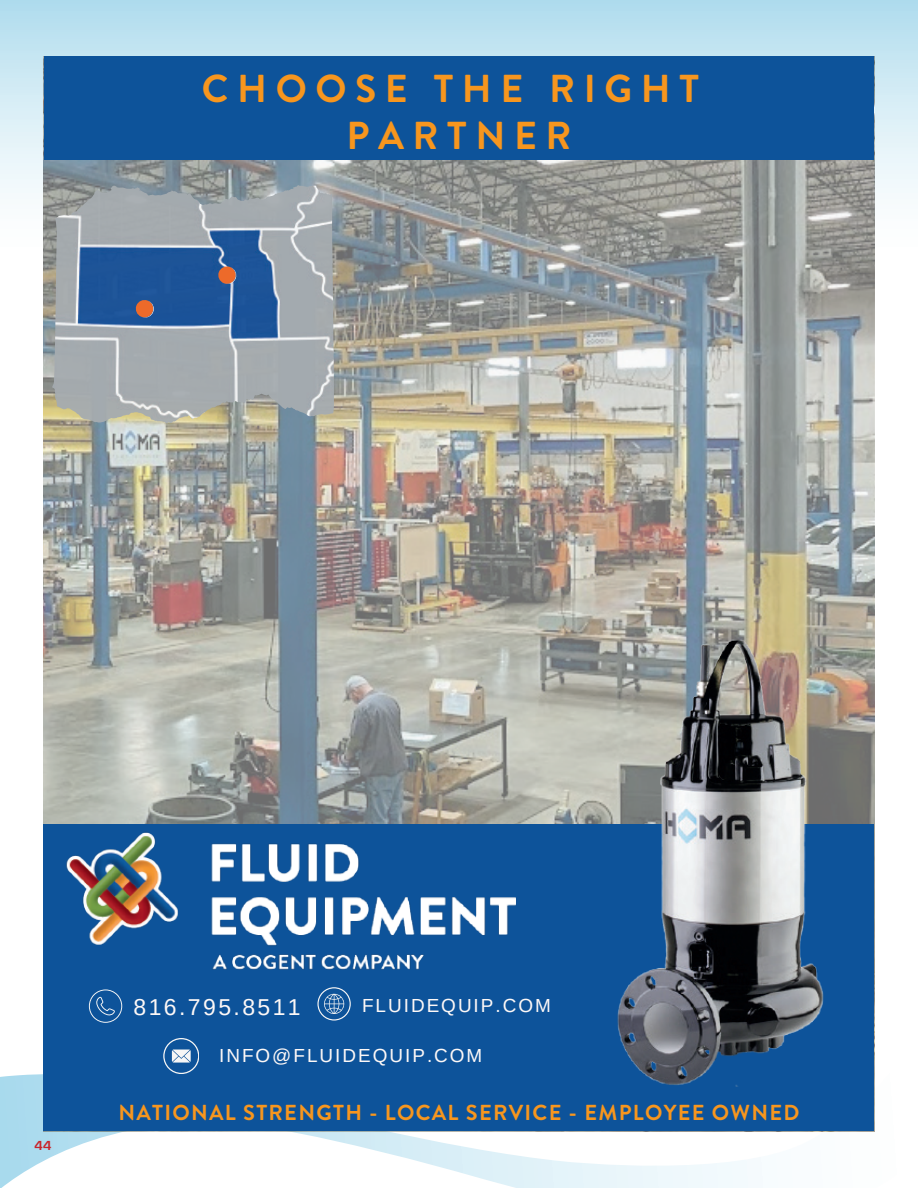
<style>
.page{position:relative;width:918px;height:1188px;background:#fff}
.page>*{position:absolute;margin:0;border:0;box-sizing:border-box;transform-origin:0 0}
.t1{font:700 38.85px/46.8px "Brandon Grotesque";letter-spacing:.22em;color:#f7961e;text-align:center}
.t2{font:22.95px "Arimo";letter-spacing:.105em;color:#fdf8f7}
.t3{font:700 21.75px "Brandon Grotesque";letter-spacing:.06em;color:#f7961e}
.t4{font:18.9px "Arimo";letter-spacing:.105em;color:#fdf8f7}
.t5{font:700 13.5px "Eurostile";color:#c8242b}
</style>
<div class="page">
<svg style="left:0;top:1062px;width:875px;height:126px"></svg>
<svg style="left:0;top:0;width:918px;height:256px;background:#c2e3f0"></svg>
<img style="left:44px;top:57px;width:830px;height:767px">
<div style="left:45px;top:57px;width:829px;height:103px;background:#0d539a"></div>
<div style="left:44px;top:824px;width:830px;height:307px;background:#0d539a"></div>
<img style="left:60px;top:822px;width:420px;height:148px">
<svg style="left:89px;top:989px;width:33px;height:34px"></svg>
<svg style="left:163px;top:1038px;width:36px;height:36px"></svg>
<svg style="left:317px;top:987px;width:34px;height:34px"></svg>
<img style="left:480px;top:620px;width:394px;height:467px">
<img style="left:127px;top:185px;width:171px;height:20px">
<svg style="left:217px;top:265px;width:20px;height:20px"></svg>
<svg style="left:135px;top:299px;width:20px;height:19px"></svg>
<h1 class="t1" style="left:202px;top:66px;width:498px">CHOOSE THE RIGHT<br>PARTNER</h1>
<p class="t5" style="left:35px;top:1138px;width:18px">44</p>
<p class="t4" style="left:362px;top:994px;width:190px">FLUIDEQUIP.COM</p>
<p class="t2" style="left:134px;top:993px;width:169px">816.795.8511</p>
<p class="t4" style="left:219px;top:1044px;width:265px">INFO@FLUIDEQUIP.COM</p>
<p class="t3" style="left:118px;top:1097px;width:683px">NATIONAL STRENGTH - LOCAL SERVICE - EMPLOYEE OWNED</p>
</div>
